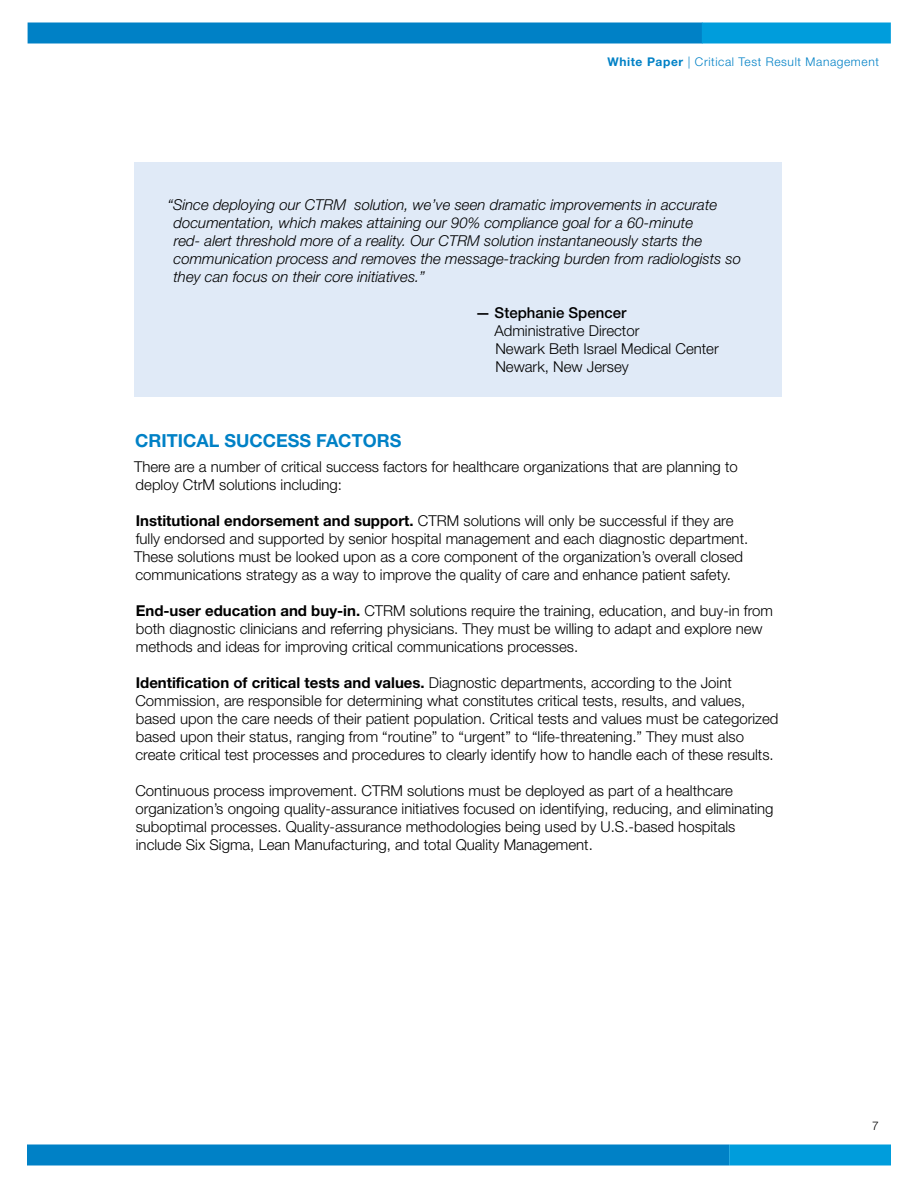
<style>
.page{position:relative;width:918px;height:1188px;background:#fff}
.page>*{position:absolute;margin:0;border:0;box-sizing:border-box;transform-origin:0 0}
.t1{font:700 18px "Helvetica Neue LT";color:#0081c6}
.t2{font:300 15px/18px "Helvetica Neue LT";color:#000}
.t3{font:italic 300 15px/18px "Helvetica Neue LT";color:#000}
.t4{font:500 15px "Helvetica Neue LT";color:#000}
.t5{font:300 12px "Helvetica Neue LT";letter-spacing:.05em;color:#0081c6}
.t6{font:300 12px "Helvetica Neue LT";color:#000}
.s1{font-weight:700}
</style>
<div class="page">
<div style="left:27px;top:1144px;width:702px;height:22px;background:#0081c6"></div>
<div style="left:729px;top:1144px;width:162px;height:22px;background:#009ddc"></div>
<div style="left:28px;top:22px;width:675px;height:22px;background:#0081c6"></div>
<div style="left:702px;top:22px;width:189px;height:22px;background:#009ddc"></div>
<div style="left:134px;top:162px;width:648px;height:234px;background:#e0eaf7"></div>
<p class="t5" style="left:607px;top:55px;width:273px"><span class="s1">White Paper</span> | Critical Test Result Management</p>
<p class="t3" style="left:174px;top:195px;width:569px;text-indent:-6px">“Since deploying our CTRM solution, we’ve seen dramatic improvements in accurate documentation, which makes attaining our 90% compliance goal for a 60-minute<br>red- alert threshold more of a reality. Our CTRM solution instantaneously starts the communication process and removes the message-tracking burden from radiologists so they can focus on their core initiatives.”</p>
<p class="t4" style="left:475px;top:303px;width:152px">— Stephanie Spencer</p>
<p class="t2" style="left:494px;top:321px;width:226px">Administrative Director<br>Newark Beth Israel Medical Center<br>Newark, New Jersey</p>
<p class="t1" style="left:135px;top:429px;width:268px">Critical Succ ess Factors</p>
<p class="t2" style="left:134px;top:457px;width:605px">There are a number of critical success factors for healthcare organizations that are planning to deploy CtrM solutions including:</p>
<p class="t2" style="left:134px;top:511px;width:616px"><span class="s1">Institutional endorsement and support.</span> CtrM solutions will only be successful if they are fully endorsed and supported by senior hospital management and each diagnostic department.<br>These solutions must be looked upon as a core component of the organization’s overall closed communications strategy as a way to improve the quality of care and enhance patient safety.</p>
<p class="t2" style="left:136px;top:601px;width:639px"><span class="s1">End-user education and buy-in.</span> CtrM solutions require the training, education, and buy-in from both diagnostic clinicians and referring physicians. They must be willing to adapt and explore new methods and ideas for improving critical communications processes.</p>
<p class="t2" style="left:135px;top:673px;width:645px"><span class="s1">Identification of critical tests and values.</span> Diagnostic departments, according to the Joint Commission, are responsible for determining what constitutes critical tests, results, and values, based upon the care needs of their patient population. Critical tests and values must be categorized based upon their status, ranging from “routine” to “urgent” to “life-threatening.” They must also create critical test processes and procedures to clearly identify how to handle each of these results.</p>
<p class="t2" style="left:135px;top:781px;width:640px">Continuous process improvement. CtrM solutions must be deployed as part of a healthcare organization’s ongoing quality-assurance initiatives focused on identifying, reducing, and eliminating suboptimal processes. Quality-assurance methodologies being used by U.S.-based hospitals include Six Sigma, Lean Manufacturing, and total Quality Management.</p>
<p class="t6" style="left:872px;top:1118px;width:8px">7</p>
</div>
